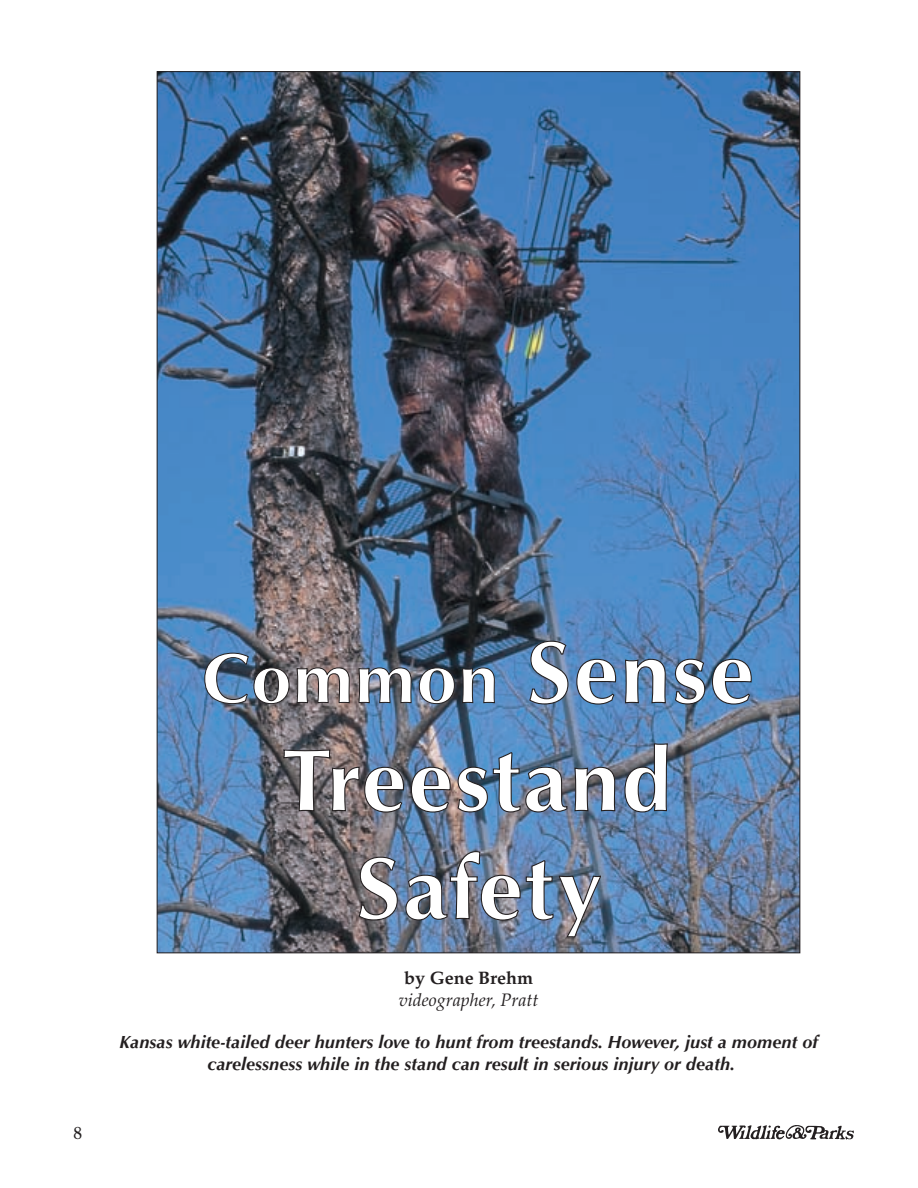
<style>
.page{position:relative;width:918px;height:1188px;background:#fff}
.page>*{position:absolute;margin:0;border:0;box-sizing:border-box;transform-origin:0 0}
.t1{font:90px/108px "Optimum Bold DTC";letter-spacing:.01em;color:#fff;text-align:center}
.t2{font:72px "Optimum Bold DTC";letter-spacing:.01em;color:#fff}
.t3{font:18px/21.6px "Optimum Bold Italic DTC";color:#231f20;text-align:center}
.t4{font:italic 18px "Palatino";color:#231f20}
.t5{font:700 18px "Palatino";color:#231f20}
.t6{font:18px "Goudy Light DTC";color:#231f20}
.s1{font-size:90px}
</style>
<div class="page">
<svg style="left:718px;top:1125px;width:136px;height:15px"></svg>
<img style="left:159px;top:73px;width:639px;height:878px">
<p class="t6" style="left:74px;top:1126px;width:10px">8</p>
<h2 class="t2" style="left:201px;top:649px;width:555px">Common <span class="s1">Sense</span></h2>
<h1 class="t1" style="left:284px;top:733px;width:390px">Treestand<br>Safety</h1>
<p class="t5" style="left:404px;top:971px;width:130px">by Gene Brehm</p>
<p class="t4" style="left:399px;top:992px;width:141px">videographer, Pratt</p>
<p class="t3" style="left:119px;top:1033px;width:700px">Kansas white-tailed deer hunters love to hunt from treestands. However, just a moment of carelessness while in the stand can result in serious injury or death.</p>
</div>
